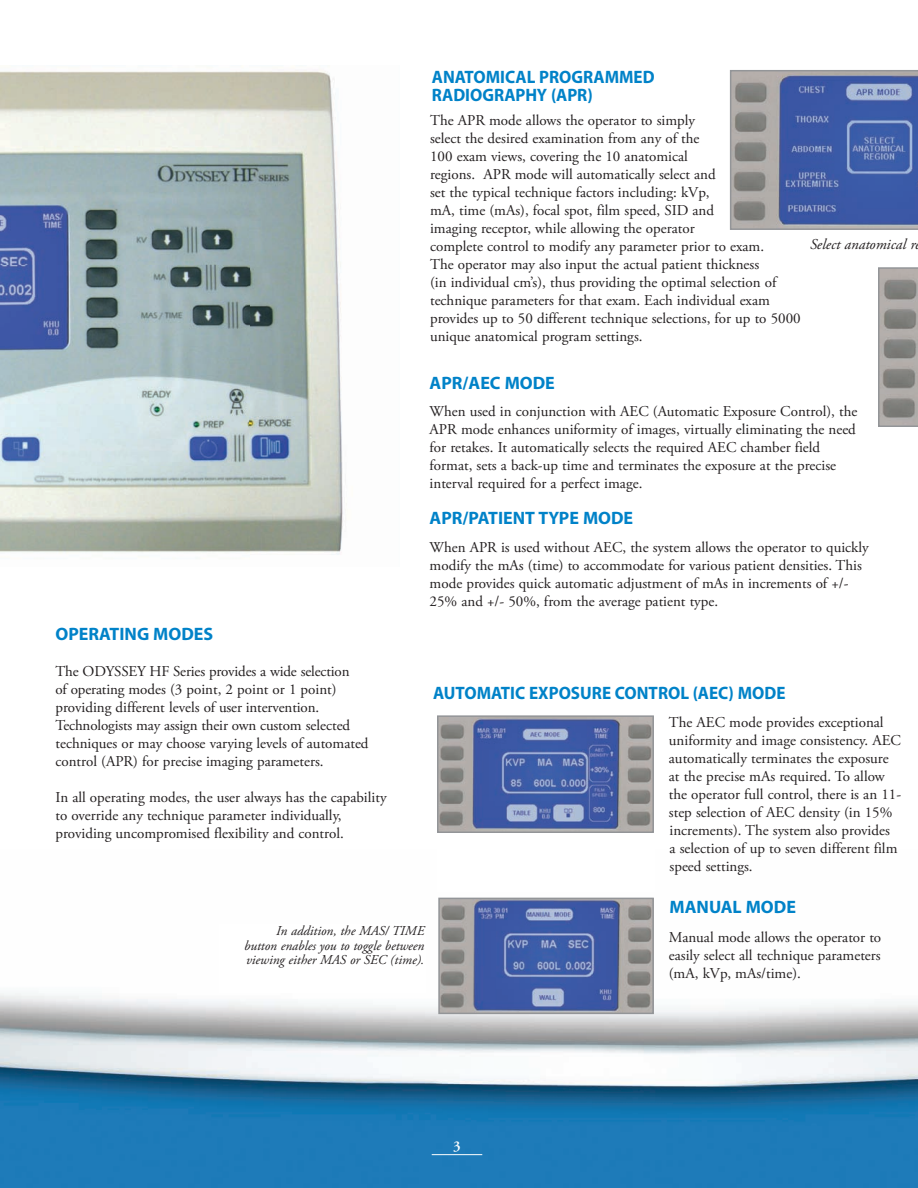
<style>
.page{position:relative;width:918px;height:1188px;background:#fff}
.page>*{position:absolute;margin:0;border:0;box-sizing:border-box;transform-origin:0 0}
.t1{font:700 18px/18px "Myriad Pro";color:#0082c8;scale:.95 1}
.t2{font:700 18px "Myriad Pro";color:#0082c8}
.t3{font:15px/18px "Adobe Garamond Pro";color:#231f20}
.t4{font:italic 15px "Adobe Garamond Pro";color:#231f20}
.t5{font:600 15px "Adobe Garamond Pro";color:#fff}
.t6{font:italic 13.5px/14.4px "Adobe Garamond Pro";color:#231f20;text-align:justify}
</style>
<div class="page">
<img style="left:0;top:897px;width:918px;height:291px">
<svg style="left:730px;top:70px;width:188px;height:160px;background:#6375a5"></svg>
<svg style="left:878px;top:267px;width:40px;height:160px;background:#989693"></svg>
<img style="left:441px;top:901px;width:210px;height:110px">
<div style="left:438px;top:898px;width:216px;height:116px;border:2px solid #939598"></div>
<img style="left:440px;top:718px;width:211px;height:112px">
<div style="left:437px;top:715px;width:217px;height:118px;border:2px solid #939598"></div>
<div style="left:220px;top:924px;width:206px;height:69px;background:#fff"></div>
<hr style="left:432px;top:1154px;width:50px;height:1px;background:#fff">
<img style="left:0;top:70px;width:346px;height:485px">
<p class="t1" style="left:432px;top:68px;width:236px">ANATOMICAL PROGRAMMED<br>RADIOGRAPHY (APR)</p>
<p class="t3" style="left:430px;top:111px;width:372px">The APR mode allows the operator to simply<br>select the desired examination from any of the<br>100 exam views, covering the 10 anatomical<br>regions. APR mode will automatically select and<br>set the typical technique factors including: kVp,<br>mA, time (mAs), focal spot, film speed, SID and<br>imaging receptor, while allowing the operator<br>complete control to modify any parameter prior to exam.<br>The operator may also input the actual patient thickness<br>(in individual cm’s), thus providing the optimal selection of technique parameters for that exam. Each individual exam provides up to 50 different technique selections, for up to 5000 unique anatomical program settings.</p>
<p class="t4" style="left:810px;top:235px;width:107px">Select anatomical r</p>
<p class="t2" style="left:430px;top:371px;width:127px">APR/AEC MODE</p>
<p class="t3" style="left:430px;top:403px;width:429px">When used in conjunction with AEC (Automatic Exposure Control), the APR mode enhances uniformity of images, virtually eliminating the need for retakes. It automatically selects the required AEC chamber field format, sets a back-up time and terminates the exposure at the precise interval required for a perfect image.</p>
<p class="t2" style="left:430px;top:506px;width:205px">APR/PATIENT TYPE MODE</p>
<p class="t3" style="left:430px;top:539px;width:441px">When APR is used without AEC, the system allows the operator to quickly modify the mAs (time) to accommodate for various patient densities. This mode provides quick automatic adjustment of mAs in increments of +/- 25% and +/- 50%, from the average patient type.</p>
<p class="t2" style="left:56px;top:622px;width:159px">OPERATING MODES</p>
<p class="t3" style="left:55px;top:662px;width:315px">The ODYSSEY HF Series provides a wide selection<br>of operating modes (3 point, 2 point or 1 point) providing different levels of user intervention.<br>Technologists may assign their own custom selected techniques or may choose varying levels of automated control (APR) for precise imaging parameters.</p>
<p class="t3" style="left:55px;top:788px;width:333px">In all operating modes, the user always has the capability to override any technique parameter individually, providing uncompromised flexibility and control.</p>
<p class="t6" style="left:244px;top:924px;width:182px;text-indent:32px">In addition, the MAS/ TIME button enables you to toggle between viewing either MAS or SEC (time).</p>
<p class="t1" style="left:433px;top:683px;width:372px">AUTOMATIC EXPOSURE CONTROL (AEC) MODE</p>
<p class="t3" style="left:669px;top:714px;width:234px">The AEC mode provides exceptional uniformity and image consistency. AEC automatically terminates the exposure at the precise mAs required. To allow the operator full control, there is an 11- step selection of AEC density (in 15% increments). The system also provides<br>a selection of up to seven different film speed settings.</p>
<p class="t2" style="left:670px;top:896px;width:128px">MANUAL MODE</p>
<p class="t3" style="left:669px;top:929px;width:214px;text-align:justify">Manual mode allows the operator to easily select all technique parameters (mA, kVp, mAs/time).</p>
<p class="t5" style="left:453px;top:1138px;width:9px">3</p>
</div>
